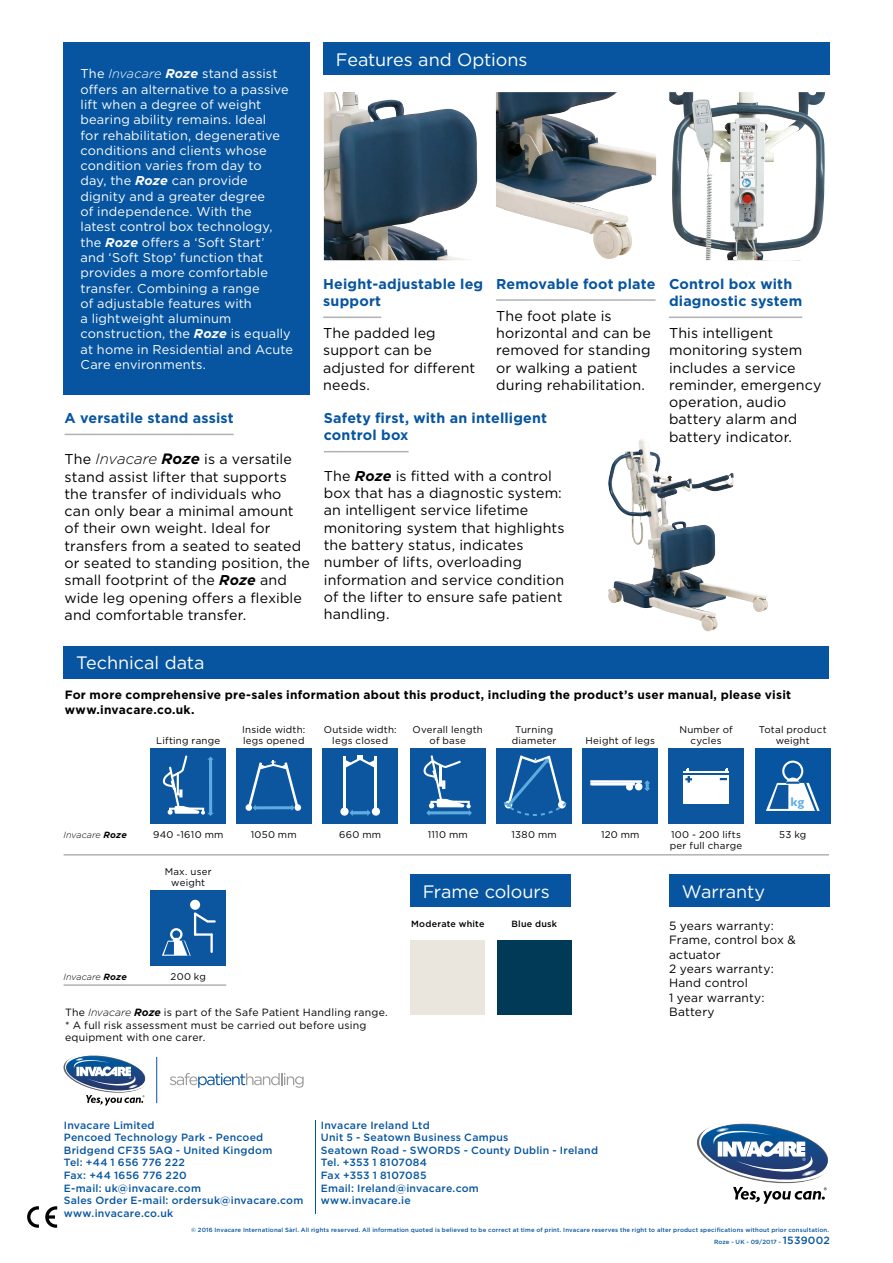
<style>
.page{position:relative;width:893px;height:1263px;background:#fff}
.page>*{position:absolute;margin:0;border:0;box-sizing:border-box;transform-origin:0 0}
.t1{font:18px "Gotham";letter-spacing:-.005em;color:#fff}
.t2{font:14.25px/17.2px "Gotham";letter-spacing:.01em;color:#000}
.t3{font:700 14.25px/17.2px "Gotham";letter-spacing:.015em;color:#0755a0}
.t4{font:12.75px/15.3px "Gotham";letter-spacing:.015em;color:#fff}
.t5{font:700 12.6px "Gill Sans";color:#5dace0}
.t6{font:700 12px/14.4px "Gotham";letter-spacing:.02em;color:#000}
.t7{font:12px/14.4px "Gotham";letter-spacing:.015em;color:#000}
.t8{font:500 10.5px/12.6px "Gotham";letter-spacing:.025em;color:#0755a0}
.t9{font:10.5px/12.6px "Gotham";letter-spacing:.02em;color:#000}
.t10{font:9.75px/10.5px "Gotham";letter-spacing:.025em;color:#000;text-align:center}
.t11{font:italic 300 9px "Gotham";letter-spacing:.005em;color:#000}
.t12{font:500 9px "Gotham";letter-spacing:.03em;color:#000}
.t13{font:500 6px "Gotham";letter-spacing:.025em;color:#0755a0}
.s1{font-weight:300;font-style:italic}
.s2{font-weight:700;font-style:italic}
.s3{font-weight:300;font-style:italic;font-size:15px}
.s4{font-weight:700;font-style:italic;font-size:15px}
.s5{font-weight:700}
.s6{font-size:10.5px}
</style>
<div class="page">
<svg style="left:45px;top:1206px;width:12px;height:22px"></svg>
<svg style="left:27px;top:1206px;width:12px;height:22px"></svg>
<hr style="left:315px;top:1120px;width:1px;height:94px;background:#0755a0">
<svg style="left:697px;top:1123px;width:131px;height:81px"></svg>
<hr style="left:64px;top:854px;width:765px;height:1px;background:#b2b1b1">
<div style="left:323px;top:43px;width:506px;height:32px;background:#0755a0"></div>
<div style="left:64px;top:646px;width:765px;height:32px;background:#0755a0"></div>
<div style="left:150px;top:748px;width:76px;height:75px;background:#0c56a0"></div>
<svg style="left:162px;top:755px;width:52px;height:61px"></svg>
<div style="left:322px;top:748px;width:76px;height:75px;background:#0c56a0"></div>
<hr style="left:343px;top:756px;width:3px;height:53px;background:#fff">
<hr style="left:374px;top:756px;width:3px;height:53px;background:#fff">
<svg style="left:346px;top:755px;width:28px;height:13px"></svg>
<svg style="left:340px;top:807px;width:40px;height:9px"></svg>
<div style="left:236px;top:748px;width:76px;height:75px;background:#0c56a0"></div>
<svg style="left:246px;top:761px;width:55px;height:50px"></svg>
<div style="left:410px;top:748px;width:76px;height:75px;background:#0c56a0"></div>
<svg style="left:423px;top:755px;width:49px;height:61px"></svg>
<div style="left:582px;top:748px;width:76px;height:75px;background:#0c56a0"></div>
<div style="left:626px;top:783px;width:7px;height:7px;border:2px solid #fff;border-radius:50%"></div>
<hr style="left:590px;top:783px;width:45px;height:2px;background:#fff">
<hr style="left:590px;top:780px;width:52px;height:3px;background:#fff">
<svg style="left:627px;top:780px;width:23px;height:11px"></svg>
<div style="left:496px;top:748px;width:76px;height:75px;background:#0c56a0"></div>
<svg style="left:503px;top:755px;width:64px;height:61px"></svg>
<div style="left:668px;top:748px;width:76px;height:75px;background:#0c56a0"></div>
<div style="left:683px;top:771px;width:46px;height:32px;background:#fff"></div>
<svg style="left:685px;top:768px;width:7px;height:15px"></svg>
<svg style="left:720px;top:768px;width:8px;height:12px"></svg>
<hr style="left:682px;top:773px;width:48px;height:2px;background:#0c56a0">
<div style="left:755px;top:748px;width:75px;height:75px;background:#0755a0"></div>
<svg style="left:766px;top:761px;width:54px;height:50px"></svg>
<div style="left:64px;top:43px;width:246px;height:352px;background:#0755a0"></div>
<div style="left:410px;top:874px;width:160px;height:33px;background:#0755a0"></div>
<hr style="left:64px;top:984px;width:162px;height:2px;background:#b2b1b1">
<div style="left:150px;top:890px;width:76px;height:75px;background:#0c56a0"></div>
<div style="left:173px;top:938px;width:7px;height:7px;background:#fff;border-radius:50%"></div>
<div style="left:170px;top:928px;width:13px;height:12px;border:2px solid #fff;border-radius:50%"></div>
<svg style="left:162px;top:941px;width:29px;height:15px"></svg>
<div style="left:190px;top:900px;width:10px;height:10px;background:#fff;border-radius:50%"></div>
<hr style="left:194px;top:914px;width:2px;height:20px;background:#fff">
<svg style="left:193px;top:912px;width:23px;height:12px"></svg>
<hr style="left:195px;top:933px;width:17px;height:3px;background:#fff">
<hr style="left:210px;top:934px;width:3px;height:18px;background:#fff">
<div style="left:410px;top:940px;width:75px;height:75px;background:#eae5dd"></div>
<div style="left:497px;top:940px;width:75px;height:75px;background:#003a57"></div>
<hr style="left:323px;top:317px;width:58px;height:1px;background:#b2b1b1">
<hr style="left:496px;top:299px;width:160px;height:2px;background:#b2b1b1">
<hr style="left:669px;top:317px;width:133px;height:1px;background:#b2b1b1">
<hr style="left:65px;top:434px;width:169px;height:1px;background:#b2b1b1">
<hr style="left:324px;top:451px;width:85px;height:1px;background:#b2b1b1">
<div style="left:669px;top:874px;width:160px;height:33px;background:#0755a0"></div>
<svg style="left:170px;top:1073px;width:134px;height:15px"></svg>
<hr style="left:156px;top:1057px;width:1px;height:46px;background:#0755a0">
<svg style="left:64px;top:1055px;width:82px;height:50px"></svg>
<img style="left:669px;top:92px;width:156px;height:168px">
<img style="left:324px;top:92px;width:153px;height:168px">
<img style="left:496px;top:92px;width:160px;height:167px">
<img style="left:608px;top:439px;width:33px;height:99px">
<p class="t4" style="left:81px;top:66px;width:214px">The <span class="s1">Invacare</span> <span class="s2">Roze</span> stand assist offers an alternative to a passive lift when a degree of weight bearing ability remains. Ideal<br>for rehabilitation, degenerative conditions and clients whose condition varies from day to<br>day, the <span class="s2">Roze</span> can provide dignity and a greater degree<br>of independence. With the<br>latest control box technology, the <span class="s2">Roze</span> offers a ‘Soft Start’<br>and ‘Soft Stop’ function that provides a more comfortable transfer. Combining a range<br>of adjustable features with<br>a lightweight aluminum construction, the <span class="s2">Roze</span> is equally at home in Residential and Acute<br>Care environments.</p>
<p class="t3" style="left:65px;top:409px;width:171px">A versatile stand assist</p>
<p class="t2" style="left:65px;top:450px;width:247px">The <span class="s3">Invacare</span> <span class="s4">Roze</span> is a versatile stand assist lifter that supports the transfer of individuals who can only bear a minimal amount of their own weight. Ideal for transfers from a seated to seated or seated to standing position, the small footprint of the <span class="s2">Roze</span> and wide leg opening offers a flexible and comfortable transfer.</p>
<p class="t1" style="left:76px;top:651px;width:130px">Technical data</p>
<p class="t1" style="left:336px;top:48px;width:193px">Features and Options</p>
<p class="t3" style="left:323px;top:275px;width:162px">Height-adjustable leg support</p>
<p class="t2" style="left:323px;top:324px;width:154px">The padded leg support can be adjusted for different needs.</p>
<p class="t3" style="left:496px;top:275px;width:161px">Removable foot plate</p>
<p class="t2" style="left:496px;top:307px;width:156px">The foot plate is horizontal and can be removed for standing or walking a patient during rehabilitation.</p>
<p class="t3" style="left:324px;top:409px;width:225px">Safety first, with an intelligent control box</p>
<p class="t2" style="left:324px;top:467px;width:242px">The <span class="s2">Roze</span> is fitted with a control box that has a diagnostic system: an intelligent service lifetime monitoring system that highlights the battery status, indicates number of lifts, overloading information and service condition of the lifter to ensure safe patient handling.</p>
<p class="t3" style="left:669px;top:275px;width:135px">Control box with diagnostic system</p>
<p class="t2" style="left:669px;top:324px;width:154px">This intelligent monitoring system includes a service reminder, emergency operation, audio battery alarm and battery indicator.</p>
<p class="t6" style="left:65px;top:688px;width:728px">For more comprehensive pre-sales information about this product, including the product’s user manual, please visit www.invacare.co.uk.</p>
<p class="t11" style="left:64px;top:829px;width:65px">Invacare <span class="s5">Roze</span></p>
<p class="t10" style="left:512px;top:724px;width:46px">Turning diameter</p>
<p class="t10" style="left:679px;top:724px;width:55px">Number of cycles</p>
<p class="t10" style="left:156px;top:735px;width:66px">Lifting range</p>
<p class="t10" style="left:324px;top:724px;width:74px">Outside width: legs closed</p>
<p class="t10" style="left:242px;top:724px;width:65px;text-align:left">Inside width: legs opened</p>
<p class="t10" style="left:413px;top:724px;width:72px">Overall length of base</p>
<p class="t10" style="left:585px;top:735px;width:71px">Height of legs</p>
<p class="t10" style="left:759px;top:724px;width:69px">Total product weight</p>
<p class="t10" style="left:153px;top:829px;width:72px">940 -1610 mm</p>
<p class="t10" style="left:251px;top:829px;width:48px">1050 mm</p>
<p class="t10" style="left:339px;top:829px;width:43px">660 mm</p>
<p class="t10" style="left:428px;top:829px;width:42px">1110 mm</p>
<p class="t10" style="left:512px;top:829px;width:47px">1380 mm</p>
<p class="t10" style="left:601px;top:829px;width:40px">120 mm</p>
<p class="t10" style="left:670px;top:829px;width:74px;text-align:left">100 - 200 lifts per full charge</p>
<p class="t5" style="left:790px;top:795px;width:15px">kg</p>
<p class="t10" style="left:779px;top:829px;width:29px">53 kg</p>
<p class="t10" style="left:165px;top:866px;width:49px">Max. user weight</p>
<p class="t1" style="left:423px;top:880px;width:129px">Frame colours</p>
<p class="t1" style="left:682px;top:880px;width:85px">Warranty</p>
<p class="t11" style="left:64px;top:971px;width:65px">Invacare <span class="s5">Roze</span></p>
<p class="t10" style="left:171px;top:971px;width:37px">200 kg</p>
<p class="t9" style="left:65px;top:1006px;width:324px">The <span class="s1">Invacare</span> <span class="s2">Roze</span> is part of the Safe Patient Handling range. * A full risk assessment must be carried out before using equipment with one carer.</p>
<p class="t12" style="left:411px;top:918px;width:75px">Moderate white</p>
<p class="t12" style="left:511px;top:918px;width:47px">Blue dusk</p>
<p class="t8" style="left:64px;top:1118px;width:241px">Invacare Limited<br>Pencoed Technology Park - Pencoed<br>Bridgend CF35 5AQ - United Kingdom<br>Tel: +44 1 656 776 222<br>Fax: +44 1656 776 220<br>E-mail: uk@invacare.com<br>Sales Order E-mail: ordersuk@invacare.com www.invacare.co.uk</p>
<p class="t8" style="left:321px;top:1118px;width:279px">Invacare Ireland Ltd<br>Unit 5 - Seatown Business Campus<br>Seatown Road - SWORDS - County Dublin - Ireland<br>Tel. +353 1 8107084<br>Fax +353 1 8107085<br>Email: Ireland@invacare.com<br>www.invacare.ie</p>
<p class="t7" style="left:669px;top:918px;width:128px">5 years warranty:<br>Frame, control box &amp; actuator<br>2 years warranty:<br>Hand control<br>1 year warranty:<br>Battery</p>
<p class="t13" style="left:191px;top:1225px;width:640px">© 2016 Invacare International Sàrl. All rights reserved. All information quoted is believed to be correct at time of print. Invacare reserves the right to alter product specifications without prior consultation.</p>
<p class="t13" style="left:714px;top:1238px;width:117px">Roze - UK - 09/2017 - <span class="s6">1539002</span></p>
</div>
